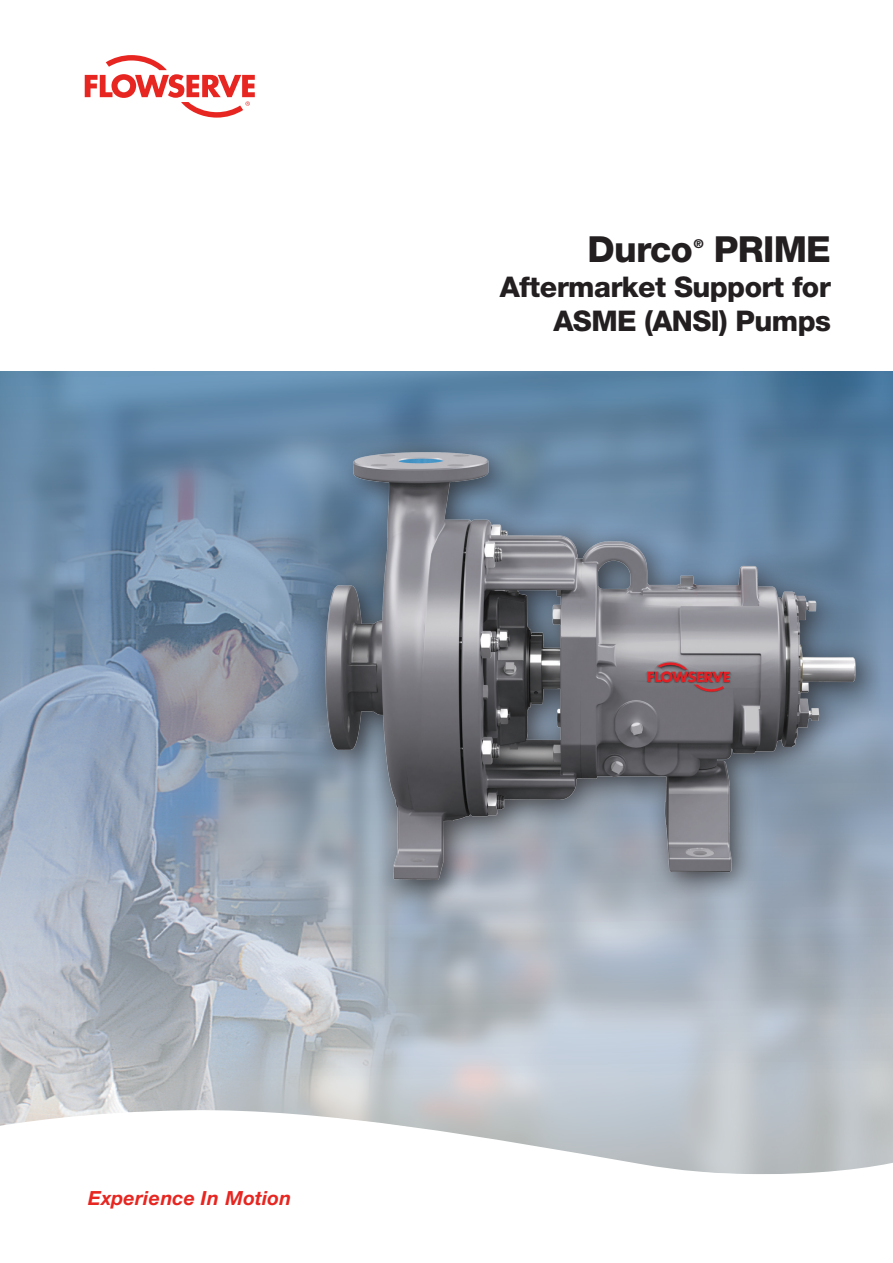
<style>
.page{position:relative;width:893px;height:1263px;background:#fff}
.page>*{position:absolute;margin:0;border:0;box-sizing:border-box;transform-origin:0 0}
.t1{font:800 36px "Helvetica Neue LT Std";letter-spacing:-.02em;color:#231f20}
.t2{font:800 28.5px/34.5px "Helvetica Neue LT Std";letter-spacing:-.02em;color:#231f20;text-align:right}
.t3{font:italic 700 19.5px "Helvetica Neue LT Std";letter-spacing:.015em;color:#e72621}
.t4{font:800 12.3px "Helvetica Neue LT Std";color:#231f20}
</style>
<div class="page">
<svg style="left:85px;top:55px;width:170px;height:63px"></svg>
<img style="left:0;top:372px;width:893px;height:736px">
<svg style="left:0;top:1108px;width:893px;height:66px"></svg>
<img style="left:294px;top:420px;width:594px;height:508px">
<p class="t1" style="left:588px;top:228px;width:107px">Durco</p>
<p class="t4" style="left:694px;top:236px;width:11px">®</p>
<p class="t1" style="left:714px;top:228px;width:119px">PRIME</p>
<p class="t2" style="left:500px;top:269px;width:333px">Aftermarket Support for<br>ASME (ANSI) Pumps</p>
<p class="t3" style="left:88px;top:1186px;width:205px">Experience In Motion</p>
</div>
